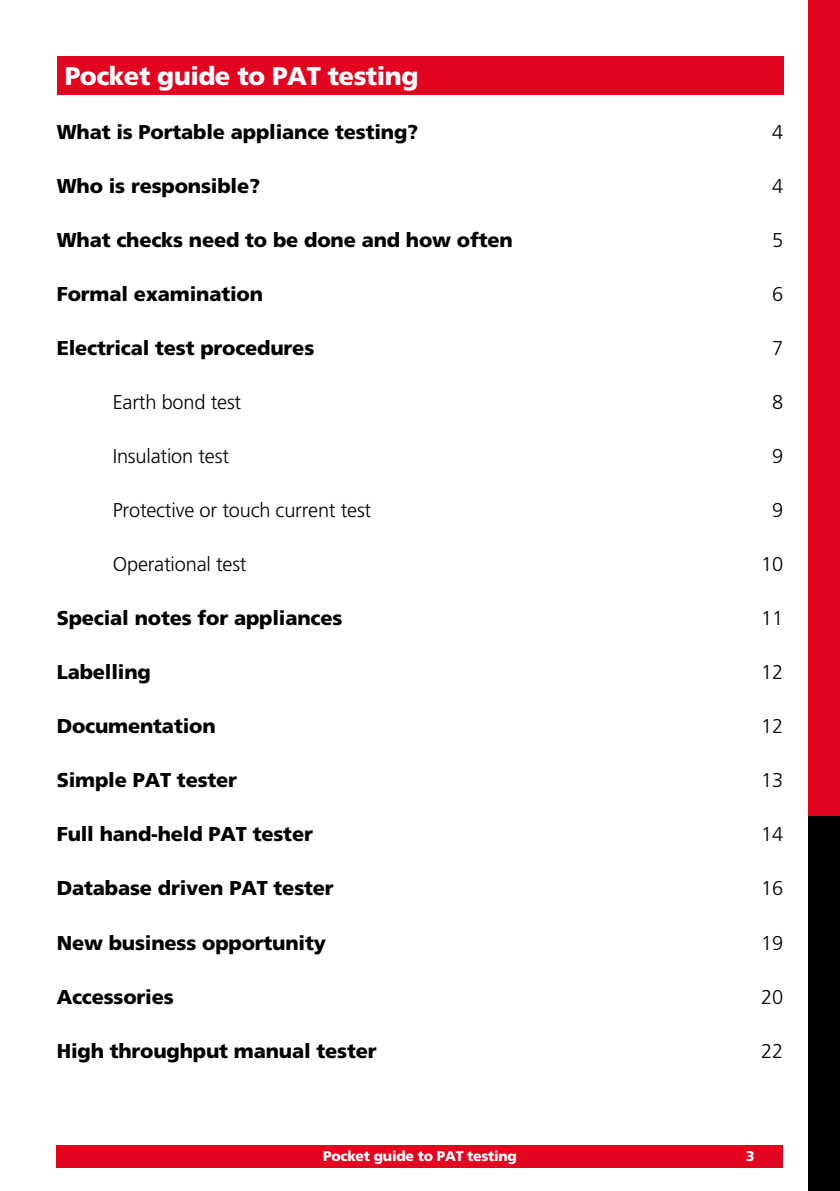
<style>
.page{position:relative;width:840px;height:1191px;background:#fff}
.page>*{position:absolute;margin:0;border:0;box-sizing:border-box;transform-origin:0 0}
.t1{font:900 25.6px "Frutiger";letter-spacing:-.02em;color:#fff}
.t2{font:900 20px "Frutiger";letter-spacing:-.01em;color:#000}
.t3{font:300 20px "Frutiger";letter-spacing:-.01em;color:#000}
.t4{font:900 14px "Frutiger";letter-spacing:-.02em;color:#fff}
</style>
<div class="page">
<div style="left:808px;top:0;width:31px;height:816px;background:#e30520"></div>
<div style="left:808px;top:816px;width:31px;height:375px;background:#000"></div>
<div style="left:57px;top:1145px;width:725px;height:23px;background:#e30520"></div>
<div style="left:57px;top:57px;width:725px;height:38px;background:#e30520"></div>
<p class="t1" style="left:65px;top:60px;width:355px">Pocket guide to PAT testing</p>
<p class="t2" style="left:57px;top:120px;width:363px">What is Portable appliance testing?</p>
<p class="t3" style="left:771px;top:121px;width:13px">4</p>
<p class="t2" style="left:57px;top:174px;width:205px">Who is responsible?</p>
<p class="t3" style="left:771px;top:175px;width:13px">4</p>
<p class="t2" style="left:57px;top:228px;width:457px">What checks need to be done and how often</p>
<p class="t3" style="left:771px;top:229px;width:13px">5</p>
<p class="t2" style="left:57px;top:282px;width:208px">Formal examination</p>
<p class="t3" style="left:771px;top:283px;width:13px">6</p>
<p class="t2" style="left:57px;top:336px;width:259px">Electrical test procedures</p>
<p class="t3" style="left:771px;top:337px;width:13px">7</p>
<p class="t3" style="left:113px;top:391px;width:130px">Earth bond test</p>
<p class="t3" style="left:771px;top:391px;width:13px">8</p>
<p class="t3" style="left:113px;top:445px;width:118px">Insulation test</p>
<p class="t3" style="left:771px;top:445px;width:13px">9</p>
<p class="t3" style="left:113px;top:499px;width:260px">Protective or touch current test</p>
<p class="t3" style="left:771px;top:499px;width:13px">9</p>
<p class="t3" style="left:113px;top:553px;width:135px">Operational test</p>
<p class="t3" style="left:760px;top:553px;width:24px">10</p>
<p class="t2" style="left:57px;top:606px;width:287px">Special notes for appliances</p>
<p class="t3" style="left:760px;top:607px;width:24px">11</p>
<p class="t2" style="left:57px;top:660px;width:96px">Labelling</p>
<p class="t3" style="left:760px;top:661px;width:24px">12</p>
<p class="t2" style="left:57px;top:714px;width:160px">Documentation</p>
<p class="t3" style="left:760px;top:715px;width:24px">12</p>
<p class="t2" style="left:57px;top:768px;width:182px">Simple PAT tester</p>
<p class="t3" style="left:760px;top:769px;width:24px">13</p>
<p class="t2" style="left:57px;top:822px;width:257px">Full hand-held PAT tester</p>
<p class="t3" style="left:760px;top:823px;width:24px">14</p>
<p class="t2" style="left:57px;top:876px;width:278px">Database driven PAT tester</p>
<p class="t3" style="left:760px;top:877px;width:24px">16</p>
<p class="t2" style="left:57px;top:930px;width:270px">New business opportunity</p>
<p class="t3" style="left:760px;top:931px;width:24px">19</p>
<p class="t2" style="left:57px;top:984px;width:118px">Accessories</p>
<p class="t3" style="left:760px;top:985px;width:24px">20</p>
<p class="t2" style="left:57px;top:1038px;width:321px">High throughput manual tester</p>
<p class="t3" style="left:760px;top:1039px;width:24px">22</p>
<p class="t4" style="left:323px;top:1147px;width:195px">Pocket guide to PAT testing</p>
<p class="t4" style="left:745px;top:1147px;width:10px">3</p>
</div>
